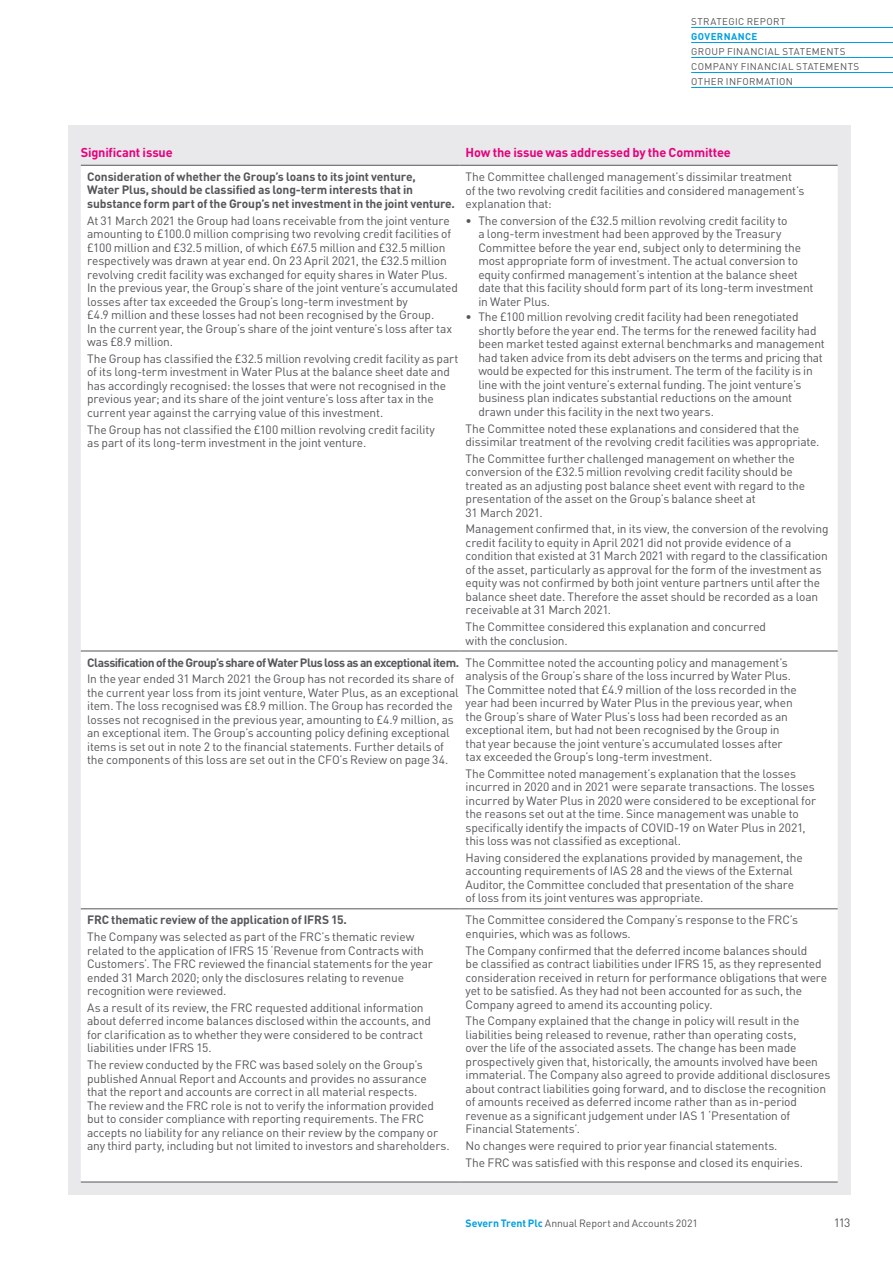
<style>
.page{position:relative;width:893px;height:1263px;background:#fff}
.page>*{position:absolute;margin:0;border:0;box-sizing:border-box;transform-origin:0 0}
.t1{font:700 12.75px "DINOT";letter-spacing:-.015em;color:#e6007e}
.t2{font:12px/13.5px "DINOT";letter-spacing:-.015em;color:#55565a}
.t3{font:700 12px/13.5px "DINOT";letter-spacing:-.015em;color:#55565a}
.t4{font:700 12px "DINOT";letter-spacing:-.045em;color:#55565a}
.t5{font:10.5px "DINOT";letter-spacing:-.01em;color:#55565a}
.t6{font:9.75px/15px "DINOT";letter-spacing:.035em;color:#55565a}
.t7{font:700 9.75px "DINOT";letter-spacing:.035em;color:#009fe3}
.s1{font-weight:700;color:#009fe3}
</style>
<div class="page">
<div style="left:68px;top:126px;width:782px;height:1069px;background:#e9e9eb"></div>
<div style="left:81px;top:166px;width:757px;height:1016px;background:#fff"></div>
<hr style="left:81px;top:651px;width:378px;height:1px;background:#55565a">
<hr style="left:459px;top:651px;width:379px;height:1px;background:#55565a">
<hr style="left:81px;top:165px;width:378px;height:1px;background:#55565a">
<hr style="left:459px;top:165px;width:379px;height:1px;background:#55565a">
<hr style="left:459px;top:908px;width:379px;height:1px;background:#55565a">
<hr style="left:81px;top:908px;width:378px;height:1px;background:#55565a">
<hr style="left:81px;top:1182px;width:378px;height:1px;background:#55565a">
<hr style="left:459px;top:1182px;width:379px;height:1px;background:#55565a">
<hr style="left:691px;top:27px;width:202px;height:1px;background:#009fe3">
<hr style="left:691px;top:42px;width:202px;height:1px;background:#009fe3">
<hr style="left:691px;top:57px;width:202px;height:1px;background:#009fe3">
<hr style="left:691px;top:72px;width:202px;height:1px;background:#009fe3">
<hr style="left:691px;top:87px;width:202px;height:1px;background:#009fe3">
<p class="t6" style="left:691px;top:14px;width:96px">STRATEGIC REPORT</p>
<p class="t7" style="left:691px;top:30px;width:68px">GOVERNANCE</p>
<p class="t6" style="left:691px;top:44px;width:170px">GROUP FINANCIAL STATEMENTS<br>COMPANY FINANCIAL STATEMENTS<br>OTHER INFORMATION</p>
<p class="t1" style="left:81px;top:144px;width:93px">Significant issue</p>
<p class="t1" style="left:466px;top:144px;width:267px">How the issue was addressed by the Committee</p>
<p class="t3" style="left:87px;top:170px;width:369px">Consideration of whether the Group’s loans to its joint venture,<br>Water Plus, should be classified as long-term interests that in substance form part of the Group’s net investment in the joint venture.</p>
<p class="t2" style="left:87px;top:213px;width:372px">At 31 March 2021 the Group had loans receivable from the joint venture amounting to £100.0 million comprising two revolving credit facilities of £100 million and £32.5 million, of which £67.5 million and £32.5 million respectively was drawn at year end. On 23 April 2021, the £32.5 million revolving credit facility was exchanged for equity shares in Water Plus.<br>In the previous year, the Group’s share of the joint venture’s accumulated losses after tax exceeded the Group’s long-term investment by<br>£4.9 million and these losses had not been recognised by the Group.<br>In the current year, the Group’s share of the joint venture’s loss after tax was £8.9 million.</p>
<p class="t2" style="left:87px;top:352px;width:373px">The Group has classified the £32.5 million revolving credit facility as part of its long-term investment in Water Plus at the balance sheet date and has accordingly recognised: the losses that were not recognised in the previous year; and its share of the joint venture’s loss after tax in the current year against the carrying value of this investment.</p>
<p class="t2" style="left:87px;top:422px;width:349px">The Group has not classified the £100 million revolving credit facility as part of its long-term investment in the joint venture.</p>
<p class="t2" style="left:466px;top:170px;width:340px">The Committee challenged management’s dissimilar treatment of the two revolving credit facilities and considered management’s explanation that:</p>
<p class="t2" style="left:478px;top:213px;width:337px;text-indent:-13px">• The conversion of the £32.5 million revolving credit facility to<br>a long-term investment had been approved by the Treasury Committee before the year end, subject only to determining the most appropriate form of investment. The actual conversion to equity confirmed management’s intention at the balance sheet date that this facility should form part of its long-term investment in Water Plus.</p>
<p class="t2" style="left:478px;top:310px;width:348px;text-indent:-13px">• The £100 million revolving credit facility had been renegotiated shortly before the year end. The terms for the renewed facility had been market tested against external benchmarks and management had taken advice from its debt advisers on the terms and pricing that would be expected for this instrument. The term of the facility is in line with the joint venture’s external funding. The joint venture’s business plan indicates substantial reductions on the amount drawn under this facility in the next two years.</p>
<p class="t2" style="left:466px;top:421px;width:355px">The Committee noted these explanations and considered that the dissimilar treatment of the revolving credit facilities was appropriate.</p>
<p class="t2" style="left:466px;top:451px;width:341px">The Committee further challenged management on whether the conversion of the £32.5 million revolving credit facility should be treated as an adjusting post balance sheet event with regard to the presentation of the asset on the Group’s balance sheet at<br>31 March 2021.</p>
<p class="t2" style="left:466px;top:522px;width:364px">Management confirmed that, in its view, the conversion of the revolving credit facility to equity in April 2021 did not provide evidence of a condition that existed at 31 March 2021 with regard to the classification of the asset, particularly as approval for the form of the investment as equity was not confirmed by both joint venture partners until after the balance sheet date. Therefore the asset should be recorded as a loan receivable at 31 March 2021.</p>
<p class="t2" style="left:466px;top:620px;width:302px">The Committee considered this explanation and concurred with the conclusion.</p>
<p class="t4" style="left:87px;top:654px;width:373px">Classification of the Group’s share of Water Plus loss as an exceptional item.</p>
<p class="t2" style="left:87px;top:672px;width:373px">In the year ended 31 March 2021 the Group has not recorded its share of the current year loss from its joint venture, Water Plus, as an exceptional item. The loss recognised was £8.9 million. The Group has recorded the losses not recognised in the previous year, amounting to £4.9 million, as an exceptional item. The Group’s accounting policy defining exceptional items is set out in note 2 to the financial statements. Further details of the components of this loss are set out in the CFO’s Review on page 34.</p>
<p class="t2" style="left:466px;top:655px;width:333px">The Committee noted the accounting policy and management’s analysis of the Group’s share of the loss incurred by Water Plus.<br>The Committee noted that £4.9 million of the loss recorded in the year had been incurred by Water Plus in the previous year, when the Group’s share of Water Plus’s loss had been recorded as an exceptional item, but had not been recognised by the Group in that year because the joint venture’s accumulated losses after tax exceeded the Group’s long-term investment.</p>
<p class="t2" style="left:466px;top:766px;width:352px">The Committee noted management’s explanation that the losses incurred in 2020 and in 2021 were separate transactions. The losses incurred by Water Plus in 2020 were considered to be exceptional for the reasons set out at the time. Since management was unable to specifically identify the impacts of COVID-19 on Water Plus in 2021, this loss was not classified as exceptional.</p>
<p class="t2" style="left:466px;top:851px;width:339px">Having considered the explanations provided by management, the accounting requirements of IAS 28 and the views of the External Auditor, the Committee concluded that presentation of the share of loss from its joint ventures was appropriate.</p>
<p class="t3" style="left:87px;top:913px;width:261px">FRC thematic review of the application of IFRS 15.</p>
<p class="t2" style="left:87px;top:930px;width:347px">The Company was selected as part of the FRC’s thematic review related to the application of IFRS 15 ‘Revenue from Contracts with Customers’. The FRC reviewed the financial statements for the year ended 31 March 2020; only the disclosures relating to revenue recognition were reviewed.</p>
<p class="t2" style="left:87px;top:1000px;width:345px">As a result of its review, the FRC requested additional information about deferred income balances disclosed within the accounts, and for clarification as to whether they were considered to be contract liabilities under IFRS 15.</p>
<p class="t2" style="left:87px;top:1058px;width:364px">The review conducted by the FRC was based solely on the Group’s published Annual Report and Accounts and provides no assurance that the report and accounts are correct in all material respects.<br>The review and the FRC role is not to verify the information provided but to consider compliance with reporting requirements. The FRC accepts no liability for any reliance on their review by the company or any third party, including but not limited to investors and shareholders.</p>
<p class="t2" style="left:466px;top:913px;width:334px">The Committee considered the Company’s response to the FRC’s enquiries, which was as follows.</p>
<p class="t2" style="left:466px;top:943px;width:363px">The Company confirmed that the deferred income balances should<br>be classified as contract liabilities under IFRS 15, as they represented consideration received in return for performance obligations that were yet to be satisfied. As they had not been accounted for as such, the Company agreed to amend its accounting policy.</p>
<p class="t2" style="left:466px;top:1014px;width:366px">The Company explained that the change in policy will result in the liabilities being released to revenue, rather than operating costs,<br>over the life of the associated assets. The change has been made prospectively given that, historically, the amounts involved have been immaterial. The Company also agreed to provide additional disclosures about contract liabilities going forward, and to disclose the recognition of amounts received as deferred income rather than as in-period revenue as a significant judgement under IAS 1 ‘Presentation of Financial Statements’.</p>
<p class="t2" style="left:466px;top:1137px;width:339px;line-height:16.6px">No changes were required to prior year financial statements.<br>The FRC was satisfied with this response and closed its enquiries.</p>
<p class="t5" style="left:466px;top:1216px;width:234px"><span class="s1">Severn Trent Plc</span> Annual Report and Accounts 2021</p>
<p class="t2" style="left:834px;top:1215px;width:18px">113</p>
</div>
